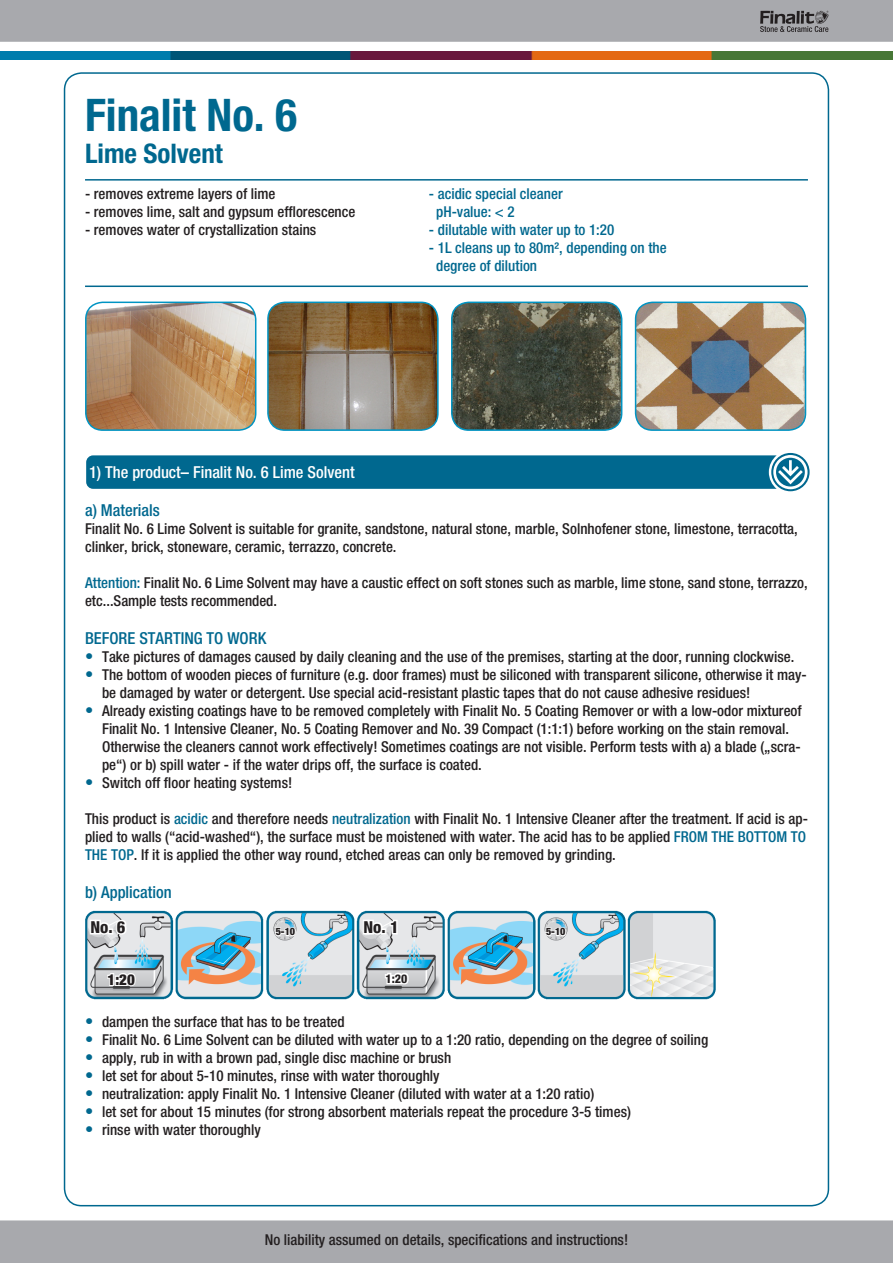
<style>
.page{position:relative;width:893px;height:1263px;background:#fff}
.page>*{position:absolute;margin:0;border:0;box-sizing:border-box;transform-origin:0 0}
.t1{font:700 condensed 45px "Helvetica Neue";color:#00688f}
.t2{font:700 condensed 27px "Helvetica Neue";color:#00688f}
.t3{font:500 condensed 16.5px "Helvetica Neue";color:#00688f}
.t4{font:500 condensed 16.5px "Helvetica Neue";color:#fff}
.t5{font:800 condensed 16.5px "Helvetica Neue";color:#231f20}
.t6{font:500 condensed 15px/18px "Helvetica Neue";color:#231f20}
.t7{font:500 condensed 15px/18px "Helvetica Neue";color:#00688f}
.t8{font:900 condensed 15px "Helvetica Neue";color:#231f20}
.t9{font:800 condensed 12px "Helvetica Neue";color:#231f20}
.t10{font:900 condensed 10.2px "Helvetica Neue";color:#231f20}
.s1{color:#00688f}
.s2{font-size:16.5px;color:#00688f}
</style>
<div class="page">
<img style="left:0;top:51px;width:893px;height:9px">
<div style="left:0;top:1220px;width:893px;height:43px;background:#a8a9ad"></div>
<div style="left:0;top:0;width:893px;height:42px;background:#a8a9ad"></div>
<svg style="left:86px;top:453px;width:724px;height:38px;background:#247d9e"></svg>
<hr style="left:85px;top:179px;width:723px;height:2px;background:#00688f">
<hr style="left:85px;top:286px;width:723px;height:1px;background:#00688f">
<img style="left:86px;top:302px;width:170px;height:128px">
<div style="left:85px;top:302px;width:171px;height:129px;border:2px solid #0094c3;border-radius:17px"></div>
<img style="left:268px;top:302px;width:168px;height:128px">
<div style="left:267px;top:302px;width:172px;height:129px;border:2px solid #0094c3;border-radius:17px"></div>
<img style="left:452px;top:302px;width:170px;height:128px">
<div style="left:451px;top:302px;width:171px;height:129px;border:2px solid #0094c3;border-radius:17px"></div>
<img style="left:85px;top:910px;width:631px;height:89px">
<svg style="left:106px;top:972px;width:31px;height:15px"></svg>
<svg style="left:274px;top:926px;width:23px;height:11px"></svg>
<svg style="left:545px;top:926px;width:22px;height:11px"></svg>
<img style="left:636px;top:302px;width:169px;height:128px">
<div style="left:635px;top:302px;width:171px;height:129px;border:2px solid #0094c3;border-radius:17px"></div>
<svg style="left:88px;top:910px;width:40px;height:39px"></svg>
<svg style="left:361px;top:910px;width:38px;height:39px"></svg>
<svg style="left:383px;top:971px;width:27px;height:15px"></svg>
<h1 class="t1" style="left:85px;top:87px;width:214px">Finalit No. 6</h1>
<h2 class="t2" style="left:85px;top:137px;width:139px">Lime Solvent</h2>
<p class="t6" style="left:85px;top:184px;width:192px">- removes extreme layers of lime</p>
<p class="t6" style="left:85px;top:202px;width:272px">- removes lime, salt and gypsum efflorescence</p>
<p class="t6" style="left:85px;top:220px;width:233px">- removes water of crystallization stains</p>
<p class="t7" style="left:436px;top:184px;width:128px;text-indent:-7px">- acidic special cleaner pH-value: &lt; 2</p>
<p class="t7" style="left:429px;top:220px;width:187px">- dilutable with water up to 1:20</p>
<p class="t7" style="left:436px;top:238px;width:232px;text-indent:-7px">- 1L cleans up to 80m², depending on the degree of dilution</p>
<p class="t4" style="left:89px;top:462px;width:267px">1) The product– Finalit No. 6 Lime Solvent</p>
<p class="t3" style="left:85px;top:500px;width:76px">a) Materials</p>
<p class="t6" style="left:85px;top:519px;width:714px">Finalit No. 6 Lime Solvent is suitable for granite, sandstone, natural stone, marble, Solnhofener stone, limestone, terracotta, clinker, brick, stoneware, ceramic, terrazzo, concrete.</p>
<p class="t6" style="left:85px;top:573px;width:724px"><span class="s1">Attention:</span> Finalit No. 6 Lime Solvent may have a caustic effect on soft stones such as marble, lime stone, sand stone, terrazzo, etc...Sample tests recommended.</p>
<p class="t3" style="left:85px;top:628px;width:183px">BEFORE STARTING TO WORK</p>
<p class="t6" style="left:85px;top:647px;width:711px"><span class="s2">•</span> Take pictures of damages caused by daily cleaning and the use of the premises, starting at the door, running clockwise.</p>
<p class="t6" style="left:102px;top:665px;width:706px;text-indent:-17px"><span class="s2">•</span> The bottom of wooden pieces of furniture (e.g. door frames) must be siliconed with transparent silicone, otherwise it may&shy;be damaged by water or detergent. Use special acid-resistant plastic tapes that do not cause adhesive residues!</p>
<p class="t6" style="left:102px;top:701px;width:701px;text-indent:-17px"><span class="s2">•</span> Already existing coatings have to be removed completely with Finalit No. 5 Coating Remover or with a low-odor mixtureof Finalit No. 1 Intensive Cleaner, No. 5 Coating Remover and No. 39 Compact (1:1:1) before working on the stain removal.<br>Otherwise the cleaners cannot work effectively! Sometimes coatings are not visible. Perform tests with a) a blade („scra&shy;pe“) or b) spill water - if the water drips off, the surface is coated.</p>
<p class="t6" style="left:85px;top:773px;width:209px"><span class="s2">•</span> Switch off floor heating systems!</p>
<p class="t6" style="left:85px;top:809px;width:724px">This product is <span class="s1">acidic</span> and therefore needs <span class="s1">neutralization</span> with Finalit No. 1 Intensive Cleaner after the treatment. If acid is ap&shy;plied to walls (“acid-washed“), the surface must be moistened with water. The acid has to be applied <span class="s1">FROM THE BOTTOM TO<br>THE TOP</span>. If it is applied the other way round, etched areas can only be removed by grinding.</p>
<p class="t3" style="left:85px;top:882px;width:88px">b) Application</p>
<p class="t5" style="left:90px;top:917px;width:37px">No. 6</p>
<p class="t5" style="left:363px;top:917px;width:37px">No. 1</p>
<p class="t10" style="left:276px;top:925px;width:21px">5-10</p>
<p class="t10" style="left:546px;top:925px;width:21px">5-10</p>
<p class="t8" style="left:108px;top:970px;width:29px">1:20</p>
<p class="t9" style="left:386px;top:971px;width:23px">1:20</p>
<p class="t6" style="left:85px;top:1012px;width:261px"><span class="s2">•</span> dampen the surface that has to be treated</p>
<p class="t6" style="left:85px;top:1030px;width:625px"><span class="s2">•</span> Finalit No. 6 Lime Solvent can be diluted with water up to a 1:20 ratio, depending on the degree of soiling</p>
<p class="t6" style="left:85px;top:1048px;width:368px"><span class="s2">•</span> apply, rub in with a brown pad, single disc machine or brush</p>
<p class="t6" style="left:85px;top:1066px;width:356px"><span class="s2">•</span> let set for about 5-10 minutes, rinse with water thoroughly</p>
<p class="t6" style="left:85px;top:1084px;width:511px"><span class="s2">•</span> neutralization: apply Finalit No. 1 Intensive Cleaner (diluted with water at a 1:20 ratio)</p>
<p class="t6" style="left:85px;top:1102px;width:547px"><span class="s2">•</span> let set for about 15 minutes (for strong absorbent materials repeat the procedure 3-5 times)</p>
<p class="t6" style="left:85px;top:1120px;width:177px"><span class="s2">•</span> rinse with water thoroughly</p>
<p class="t6" style="left:265px;top:1230px;width:365px">No liability assumed on details, specifications and instructions!</p>
</div>
